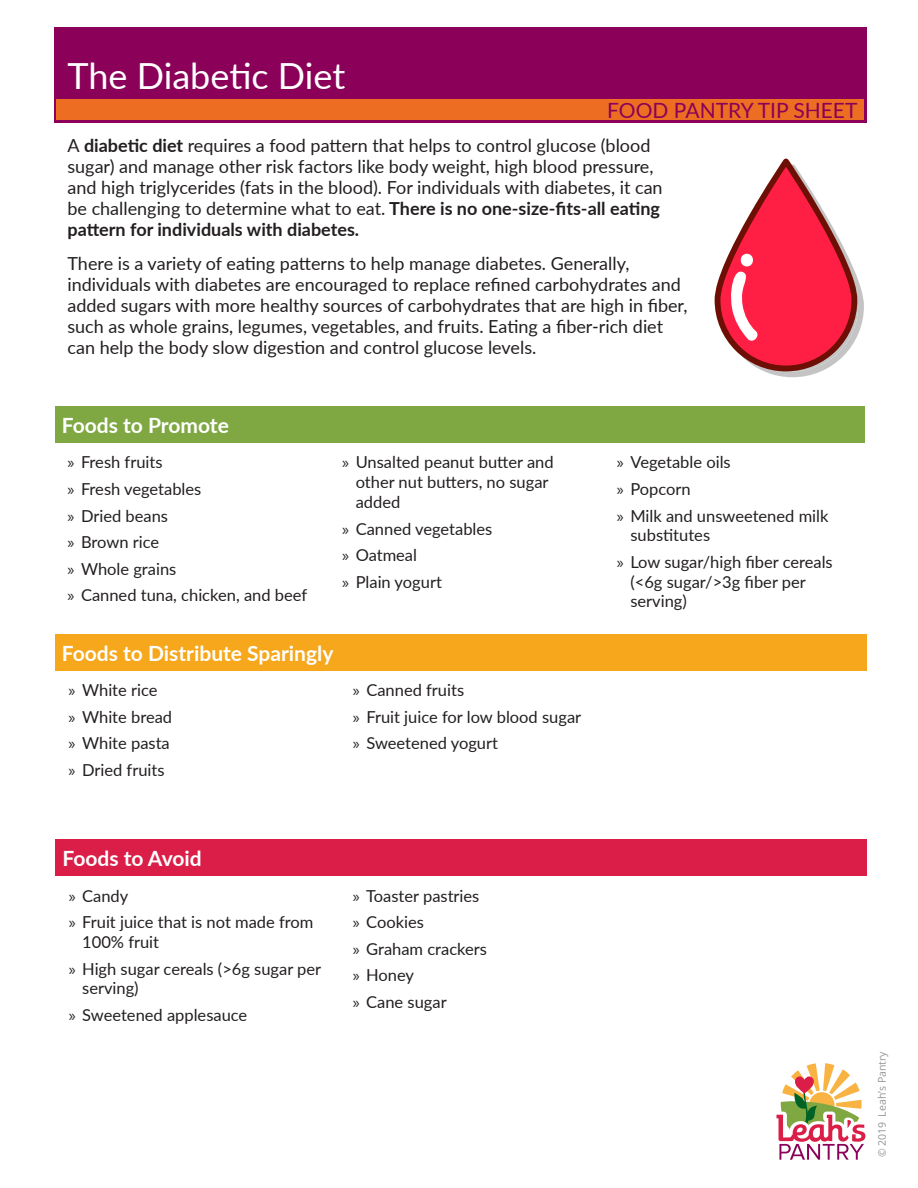
<style>
.page{position:relative;width:918px;height:1188px;background:#fff}
.page>*{position:absolute;margin:0;border:0;box-sizing:border-box;transform-origin:0 0}
.t1{font:36px "Lato";color:#fff}
.t2{font:700 21px "Lato";color:#fff}
.Food_Pantry_Trip_She{font:21px "Lato";color:#8b0159}
.Normal_para{font:18px/21px "Lato";color:#231f20}
.t3{font:16.5px/19.8px "Lato";color:#231f20}
.t4{font:10.5px "Open Sans";color:#939598}
.s1{font-weight:700}
.s2{font-family:"Myriad Pro"}
</style>
<div class="page">
<svg style="left:776px;top:1063px;width:90px;height:97px"></svg>
<svg style="left:715px;top:159px;width:149px;height:218px"></svg>
<div style="left:55px;top:406px;width:810px;height:37px;background:#7fa843"></div>
<div style="left:55px;top:634px;width:812px;height:37px;background:#f6a71c"></div>
<div style="left:56px;top:840px;width:811px;height:36px;background:#da1e47"></div>
<div style="left:54px;top:27px;width:812px;height:95px;background:#8b0159"></div>
<div style="left:57px;top:100px;width:807px;height:20px;background:#ed6e23"></div>
<p class="t1" style="left:68px;top:50px;width:279px">The Diabetic Diet</p>
<p class="Food_Pantry_Trip_She" style="left:607px;top:96px;width:252px">FOOD PANTRY TIP SHEET</p>
<p class="Normal_para" style="left:68px;top:134px;width:597px">A <span class="s1">diabetic diet</span> requires a food pattern that helps to control glucose (blood sugar) and manage other risk factors like body weight, high blood pressure, and high triglycerides (fats in the blood). For individuals with diabetes, it can be challenging to determine what to eat. <span class="s1">There is no one-size-fits-all eating pattern for individuals with diabetes.</span></p>
<p class="Normal_para" style="left:68px;top:253px;width:622px">There is a variety of eating patterns to help manage diabetes. Generally, individuals with diabetes are encouraged to replace refined carbohydrates and added sugars with more healthy sources of carbohydrates that are high in fiber, such as whole grains, legumes, vegetables, and fruits. Eating a fiber-rich diet can help the body slow digestion and control glucose levels.</p>
<p class="t2" style="left:62px;top:410px;width:169px">Foods to Promote</p>
<p class="t3" style="left:68px;top:452px;width:97px"><span class="s2">»</span> Fresh fruits</p>
<p class="t3" style="left:68px;top:478px;width:135px"><span class="s2">»</span> Fresh vegetables</p>
<p class="t3" style="left:68px;top:505px;width:102px"><span class="s2">»</span> Dried beans</p>
<p class="t3" style="left:68px;top:531px;width:93px"><span class="s2">»</span> Brown rice</p>
<p class="t3" style="left:68px;top:558px;width:110px"><span class="s2">»</span> Whole grains</p>
<p class="t3" style="left:68px;top:585px;width:241px"><span class="s2">»</span> Canned tuna, chicken, and beef</p>
<p class="t3" style="left:356px;top:452px;width:199px;text-indent:-14px"><span class="s2">»</span> Unsalted peanut butter and other nut butters, no sugar added</p>
<p class="t3" style="left:342px;top:518px;width:152px"><span class="s2">»</span> Canned vegetables</p>
<p class="t3" style="left:342px;top:545px;width:76px"><span class="s2">»</span> Oatmeal</p>
<p class="t3" style="left:342px;top:571px;width:101px"><span class="s2">»</span> Plain yogurt</p>
<p class="t2" style="left:62px;top:638px;width:273px">Foods to Distribute Sparingly</p>
<p class="t3" style="left:69px;top:680px;width:90px"><span class="s2">»</span> White rice</p>
<p class="t3" style="left:69px;top:706px;width:105px"><span class="s2">»</span> White bread</p>
<p class="t3" style="left:69px;top:733px;width:103px"><span class="s2">»</span> White pasta</p>
<p class="t3" style="left:69px;top:759px;width:97px"><span class="s2">»</span> Dried fruits</p>
<p class="t3" style="left:353px;top:680px;width:113px"><span class="s2">»</span> Canned fruits</p>
<p class="t3" style="left:353px;top:706px;width:230px"><span class="s2">»</span> Fruit juice for low blood sugar</p>
<p class="t3" style="left:353px;top:733px;width:147px"><span class="s2">»</span> Sweetened yogurt</p>
<p class="t3" style="left:617px;top:452px;width:115px"><span class="s2">»</span> Vegetable oils</p>
<p class="t3" style="left:617px;top:478px;width:75px"><span class="s2">»</span> Popcorn</p>
<p class="t3" style="left:630px;top:505px;width:200px;text-indent:-14px"><span class="s2">»</span> Milk and unsweetened milk substitutes</p>
<p class="t3" style="left:630px;top:551px;width:204px;text-indent:-14px"><span class="s2">»</span> Low sugar/high fiber cereals (&lt;6g sugar/&gt;3g fiber per serving)</p>
<p class="t2" style="left:62px;top:843px;width:141px">Foods to Avoid</p>
<p class="t3" style="left:69px;top:885px;width:61px"><span class="s2">»</span> Candy</p>
<p class="t3" style="left:82px;top:912px;width:233px;text-indent:-14px"><span class="s2">»</span> Fruit juice that is not made from<br>100% fruit</p>
<p class="t3" style="left:82px;top:958px;width:241px;text-indent:-14px"><span class="s2">»</span> High sugar cereals (&gt;6g sugar per serving)</p>
<p class="t3" style="left:69px;top:1004px;width:180px"><span class="s2">»</span> Sweetened applesauce</p>
<p class="t3" style="left:353px;top:885px;width:128px"><span class="s2">»</span> Toaster pastries</p>
<p class="t3" style="left:353px;top:912px;width:73px"><span class="s2">»</span> Cookies</p>
<p class="t3" style="left:353px;top:938px;width:136px"><span class="s2">»</span> Graham crackers</p>
<p class="t3" style="left:353px;top:965px;width:63px"><span class="s2">»</span> Honey</p>
<p class="t3" style="left:353px;top:991px;width:95px"><span class="s2">»</span> Cane sugar</p>
<p class="t4" style="left:875px;top:1157px;width:107px;rotate:-90deg">© 2019 Leah’s Pantry</p>
</div>
